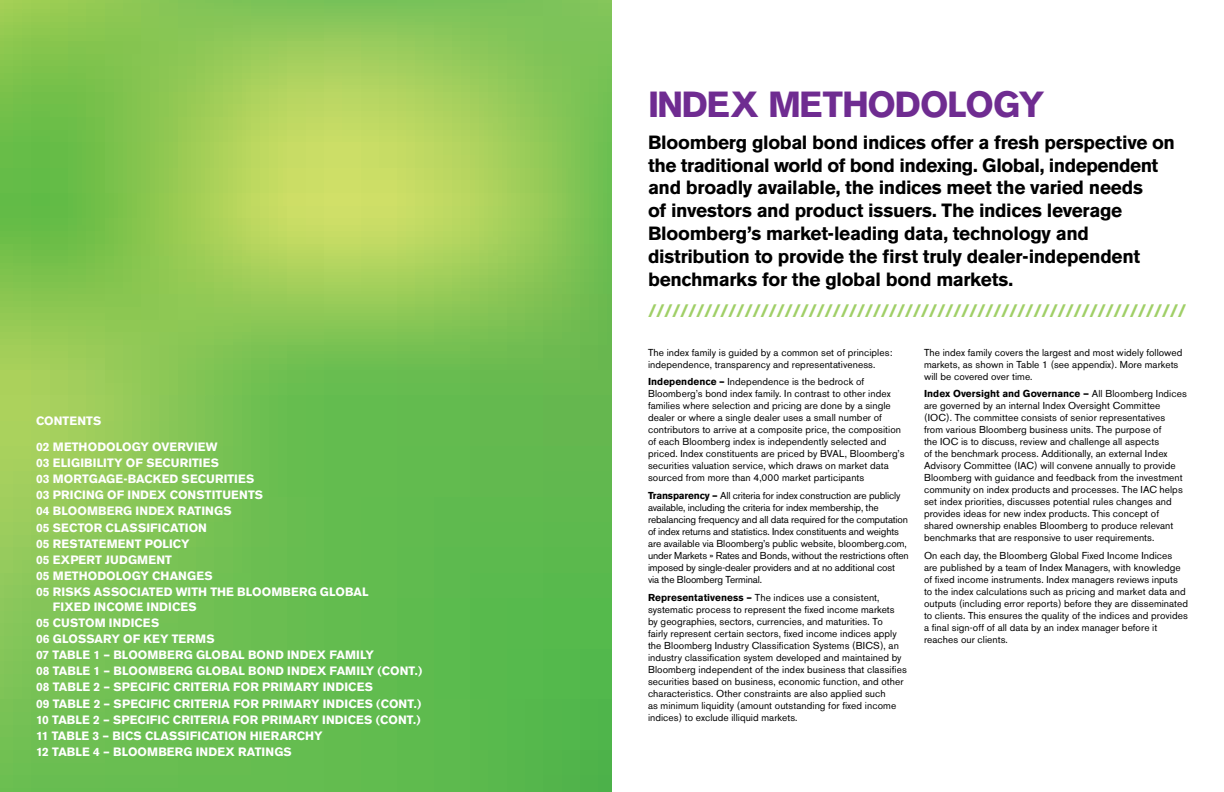
<style>
.page{position:relative;width:1224px;height:792px;background:#fff}
.page>*{position:absolute;margin:0;border:0;box-sizing:border-box;transform-origin:0 0}
.t1{font:700 36px "Akzidenz Grotesk BE";letter-spacing:-.035em;color:#6f2c91}
.t2{font:700 19px/22.8px "Akzidenz Grotesk BE";letter-spacing:-.015em;color:#000}
.t3{font:700 18px "Akzidenz Grotesk BE";color:#a0cf67}
.t4{font:700 12px/16.2px "Akzidenz Grotesk BE";letter-spacing:.01em;color:#fff}
.t5{font:10px/12px "Akzidenz Grotesk BE";letter-spacing:.01em;color:#000}
.t6{font:10px/12px "Akzidenz Grotesk BE";letter-spacing:-.01em;color:#000}
.s1{font-weight:700}
</style>
<div class="page">
<svg style="left:0;top:0;width:612px;height:792px;background:#7ec354"></svg>
<p class="t4" style="left:36px;top:408px;width:183px;line-height:26px">CONTENTS<br>02 METHODOLOGY OVERVIEW</p>
<p class="t4" style="left:36px;top:455px;width:334px">03 ELIGIBILITY OF SECURITIES<br>03 MORTGAGE-BACKED SECURITIES<br>03 PRICING OF INDEX CONSTITUENTS<br>04 BLOOMBERG INDEX RATINGS<br>05 SECTOR CLASSIFICATION<br>05 RESTATEMENT POLICY<br>05 EXPERT JUDGMENT<br>05 METHODOLOGY CHANGES<br>05 RISKS ASSOCIATED WITH THE BLOOMBERG GLOBAL</p>
<p class="t4" style="left:36px;top:598px;width:388px;text-indent:17px">FIXED INCOME INDICES<br>05 CUSTOM INDICES<br>06 GLOSSARY OF KEY TERMS<br>07 TABLE 1 – BLOOMBERG GLOBAL BOND INDEX FAMILY<br>08 TABLE 1 – BLOOMBERG GLOBAL BOND INDEX FAMILY (CONT.)<br>08 TABLE 2 – SPECIFIC CRITERIA FOR PRIMARY INDICES<br>09 TABLE 2 – SPECIFIC CRITERIA FOR PRIMARY INDICES (CONT.)<br>10 TABLE 2 – SPECIFIC CRITERIA FOR PRIMARY INDICES (CONT.)<br>11 TABLE 3 – BICS CLASSIFICATION HIERARCHY<br>12 TABLE 4 – BLOOMBERG INDEX RATINGS</p>
<h1 class="t1" style="left:648px;top:84px;width:398px">INDEX METHODOLOGY</h1>
<p class="t2" style="left:648px;top:131px;width:529px">Bloomberg global bond indices offer a fresh perspective on the traditional world of bond indexing. Global, independent and broadly available, the indices meet the varied needs<br>of investors and product issuers. The indices leverage Bloomberg’s market-leading data, technology and distribution to provide the first truly dealer-independent benchmarks for the global bond markets.</p>
<h3 class="t3" style="left:648px;top:301px;width:540px">///////////////////////////////////////////////////////////////////</h3>
<p class="t5" style="left:648px;top:346px;width:246px">The index family is guided by a common set of principles: independence, transparency and representativeness.</p>
<p class="t5" style="left:648px;top:376px;width:258px"><span class="s1">Independence –</span> Independence is the bedrock of Bloomberg’s bond index family. In contrast to other index families where selection and pricing are done by a single dealer or where a single dealer uses a small number of contributors to arrive at a composite price, the composition of each Bloomberg index is independently selected and priced. Index constituents are priced by BVAL, Bloomberg’s securities valuation service, which draws on market data sourced from more than 4,000 market participants</p>
<p class="t6" style="left:648px;top:490px;width:262px"><span class="s1">Transparency –</span> All criteria for index construction are publicly available, including the criteria for index membership, the rebalancing frequency and all data required for the computation of index returns and statistics. Index constituents and weights are available via Bloomberg’s public website, bloomberg.com, under Markets » Rates and Bonds, without the restrictions often imposed by single-dealer providers and at no additional cost<br>via the Bloomberg Terminal.</p>
<p class="t5" style="left:648px;top:591px;width:260px"><span class="s1">Representativeness –</span> The indices use a consistent, systematic process to represent the fixed income markets by geographies, sectors, currencies, and maturities. To<br>fairly represent certain sectors, fixed income indices apply the Bloomberg Industry Classification Systems (BICS), an industry classification system developed and maintained by Bloomberg independent of the index business that classifies securities based on business, economic function, and other characteristics. Other constraints are also applied such<br>as minimum liquidity (amount outstanding for fixed income indices) to exclude illiquid markets.</p>
<p class="t5" style="left:924px;top:346px;width:260px">The index family covers the largest and most widely followed markets, as shown in Table 1 (see appendix). More markets will be covered over time.</p>
<p class="t5" style="left:924px;top:388px;width:264px"><span class="s1">Index Oversight and Governance —</span> All Bloomberg Indices are governed by an internal Index Oversight Committee (IOC). The committee consists of senior representatives from various Bloomberg business units. The purpose of<br>the IOC is to discuss, review and challenge all aspects<br>of the benchmark process. Additionally, an external Index Advisory Committee (IAC) will convene annually to provide Bloomberg with guidance and feedback from the investment community on index products and processes. The IAC helps set index priorities, discusses potential rules changes and provides ideas for new index products. This concept of shared ownership enables Bloomberg to produce relevant benchmarks that are responsive to user requirements.</p>
<p class="t5" style="left:924px;top:550px;width:265px">On each day, the Bloomberg Global Fixed Income Indices are published by a team of Index Managers, with knowledge of fixed income instruments. Index managers reviews inputs to the index calculations such as pricing and market data and outputs (including error reports) before they are disseminated to clients. This ensures the quality of the indices and provides a final sign-off of all data by an index manager before it reaches our clients.</p>
</div>
